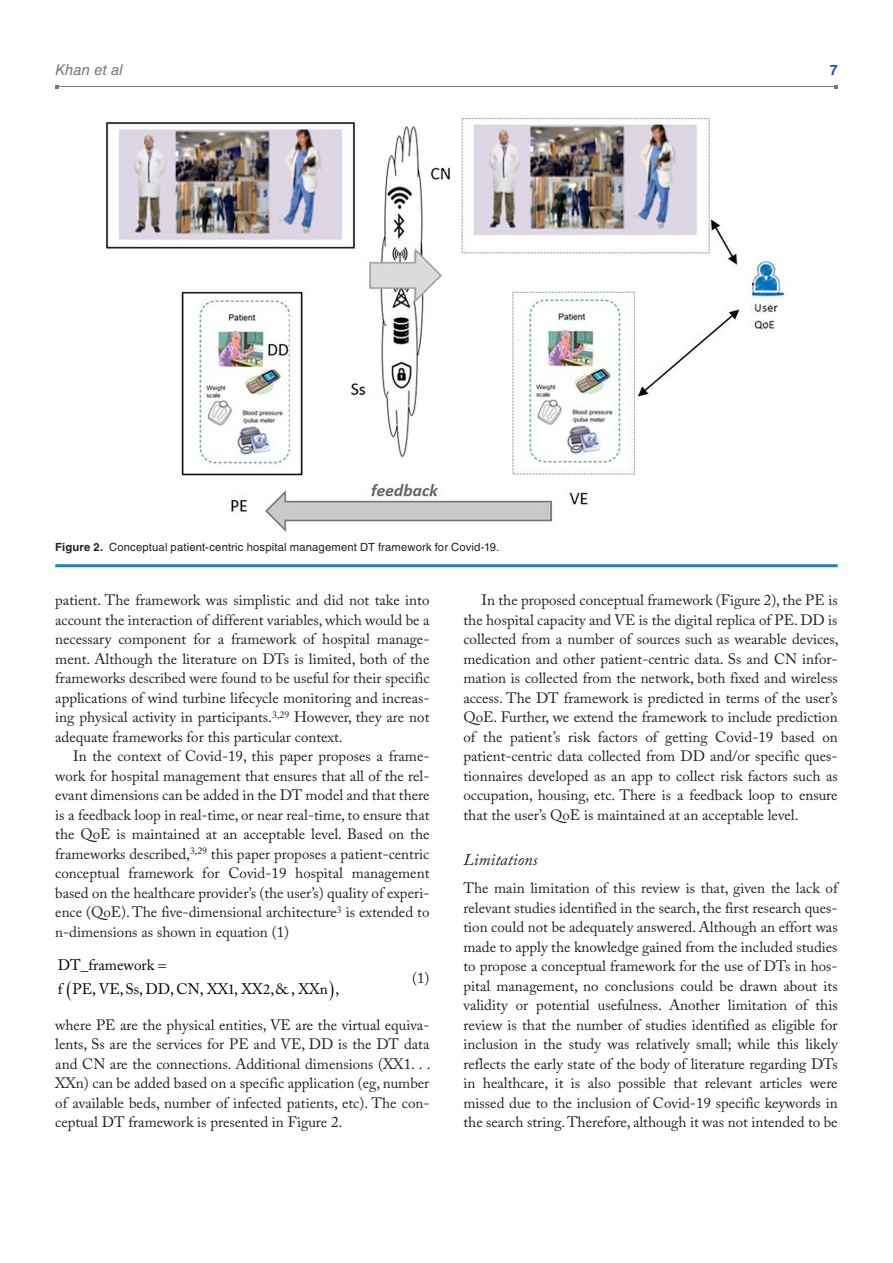
<style>
.page{position:relative;width:893px;height:1263px;background:#fff}
.page>*{position:absolute;margin:0;border:0;box-sizing:border-box;transform-origin:0 0}
.t1{font:italic 16.5px "Adobe Caslon Pro";color:#231f20}
.t2{font:15.15px/24.2px "Adobe Caslon Pro";color:#000}
.t3{font:15.15px "Minion Pro";color:#000}
.t4{font:15px/19.5px "Adobe Caslon Pro";color:#231f20;text-align:justify}
.t5{font:italic 15px "Helvetica LT Std";color:#76787b}
.t6{font:700 14.25px "Helvetica LT Std";color:#1055a4}
.t7{font:11.25px "Helvetica LT Std";letter-spacing:.015em;color:#231f20}
.s1{font-weight:700}
</style>
<div class="page">
<hr style="left:57px;top:86px;width:779px;height:1px;background:#76787b">
<hr style="left:55px;top:564px;width:783px;height:3px;background:#1582c5">
<img style="left:106px;top:118px;width:682px;height:414px">
<p class="t5" style="left:55px;top:61px;width:69px">Khan et al</p>
<p class="t6" style="left:830px;top:61px;width:9px">7</p>
<p class="t7" style="left:55px;top:541px;width:445px"><span class="s1">Figure 2.</span> Conceptual patient-centric hospital management DT framework for Covid-19.</p>
<p class="t4" style="left:55px;top:590px;width:376px">patient. The framework was simplistic and did not take into account the interaction of different variables, which would be a necessary component for a framework of hospital manage&shy;ment. Although the literature on DTs is limited, both of the frameworks described were found to be useful for their specific applications of wind turbine lifecycle monitoring and increas&shy;ing physical activity in participants.<sup>3,29</sup> However, they are not adequate frameworks for this particular context.</p>
<p class="t4" style="left:55px;top:746px;width:376px;text-indent:18px">In the context of Covid-19, this paper proposes a frame&shy;work for hospital management that ensures that all of the rel&shy;evant dimensions can be added in the DT model and that there is a feedback loop in real-time, or near real-time, to ensure that the QoE is maintained at an acceptable level. Based on the frameworks described,<sup>3,29</sup> this paper proposes a patient-centric conceptual framework for Covid-19 hospital management based on the healthcare provider’s (the user’s) quality of experi&shy;ence (QoE). The five-dimensional architecture<sup>3</sup> is extended to n-dimensions as shown in equation (1)</p>
<p class="t2" style="left:58px;top:953px;width:283px">DT_framework<br>f PE, VE, Ss, DD, CN, XX , XX , &amp; , XXn ,</p>
<p class="t4" style="left:412px;top:968px;width:19px">(1)</p>
<p class="t4" style="left:55px;top:1015px;width:377px">where PE are the physical entities, VE are the virtual equiva&shy;lents, Ss are the services for PE and VE, DD is the DT data and CN are the connections. Additional dimensions (XX1. . .<br>XXn) can be added based on a specific application (eg, number of available beds, number of infected patients, etc). The con&shy;ceptual DT framework is presented in Figure 2.</p>
<p class="t3" style="left:228px;top:979px;width:9px">1</p>
<p class="t3" style="left:263px;top:979px;width:9px">2</p>
<p class="t4" style="left:463px;top:590px;width:377px;text-indent:18px">In the proposed conceptual framework (Figure 2), the PE is the hospital capacity and VE is the digital replica of PE. DD is collected from a number of sources such as wearable devices, medication and other patient-centric data. Ss and CN infor&shy;mation is collected from the network, both fixed and wireless access. The DT framework is predicted in terms of the user’s QoE. Further, we extend the framework to include prediction of the patient’s risk factors of getting Covid-19 based on patient-centric data collected from DD and/or specific ques&shy;tionnaires developed as an app to collect risk factors such as occupation, housing, etc. There is a feedback loop to ensure that the user’s QoE is maintained at an acceptable level.</p>
<p class="t1" style="left:463px;top:849px;width:76px">Limitations</p>
<p class="t4" style="left:463px;top:878px;width:376px">The main limitation of this review is that, given the lack of relevant studies identified in the search, the first research ques&shy;tion could not be adequately answered. Although an effort was made to apply the knowledge gained from the included studies to propose a conceptual framework for the use of DTs in hos&shy;pital management, no conclusions could be drawn about its validity or potential usefulness. Another limitation of this review is that the number of studies identified as eligible for inclusion in the study was relatively small; while this likely reflects the early state of the body of literature regarding DTs in healthcare, it is also possible that relevant articles were missed due to the inclusion of Covid-19 specific keywords in the search string. Therefore, although it was not intended to be</p>
</div>
